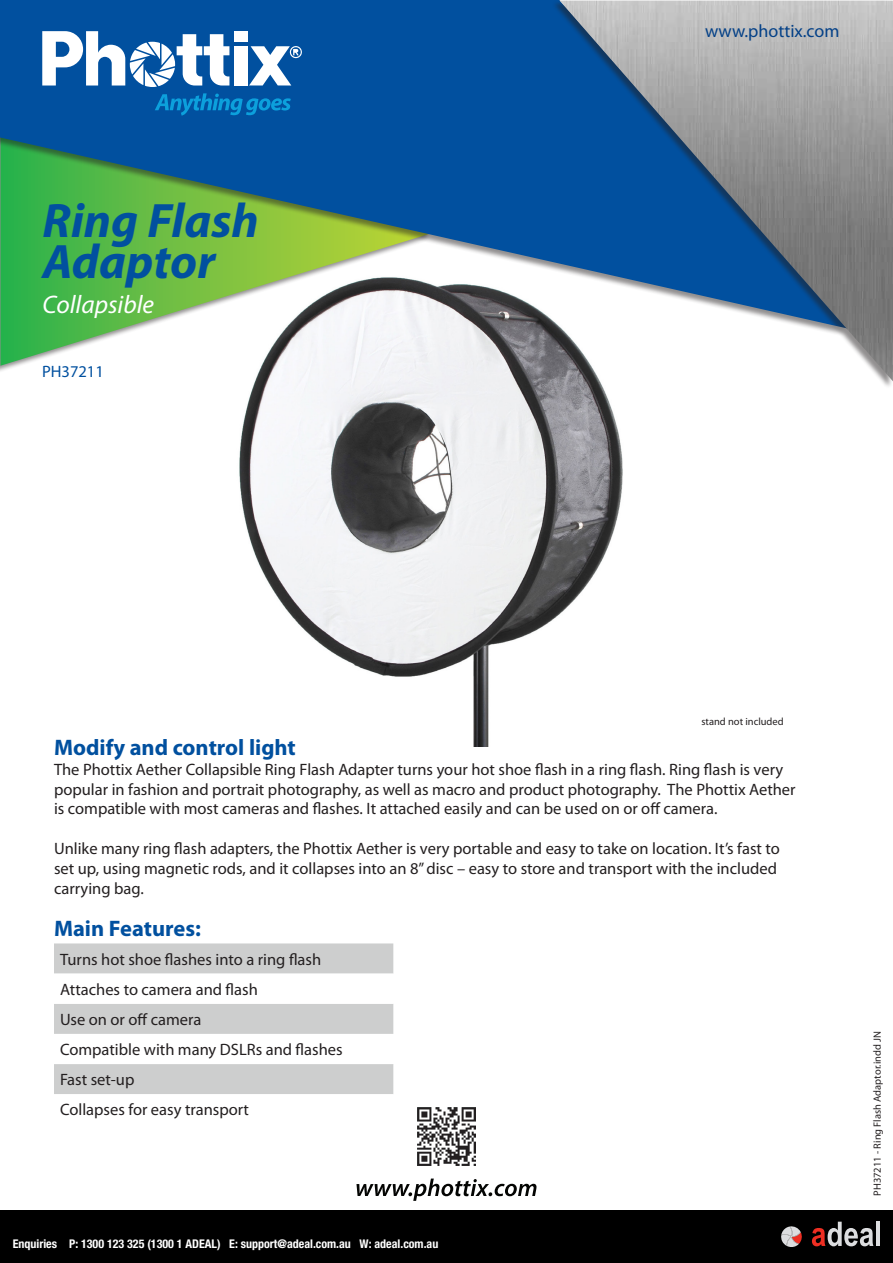
<style>
.page{position:relative;width:893px;height:1263px;background:#fff}
.page>*{position:absolute;margin:0;border:0;box-sizing:border-box;transform-origin:0 0}
.t1{font:italic 700 48.6px/41.2px "Myriad Pro";color:#01509f}
.t2{font:italic 25.5px "Myriad Pro";color:#fff}
.t3{font:700 22.5px "Myriad Pro";color:#01509f}
.t4{font:18px "Myriad Pro";color:#034087}
.t5{font:16.5px/19.8px "Myriad Pro";color:#231f20}
.t6{font:16.5px "Myriad Pro";color:#01509f}
.t7{font:700 condensed 12px "Helvetica Neue LT Std";color:#fff}
.t8{font:10.5px "Myriad Pro";color:#231f20}
</style>
<div class="page">
<div style="left:0;top:1210px;width:893px;height:53px;background:#000"></div>
<svg style="left:781px;top:1226px;width:21px;height:21px"></svg>
<svg style="left:812px;top:1222px;width:61px;height:24px"></svg>
<hr style="left:876px;top:1222px;width:4px;height:24px;background:#dcdddf">
<img style="left:239px;top:337px;width:384px;height:409px">
<svg style="left:356px;top:1178px;width:180px;height:23px"></svg>
<img style="left:418px;top:1107px;width:57px;height:58px">
<div style="left:54px;top:943px;width:339px;height:31px;background:#cdcece"></div>
<svg style="left:54px;top:1004px;width:339px;height:90px;fill:#cdcece"></svg>
<div style="left:0;top:107px;width:430px;height:267px;background:#231f20;opacity:.5"></div>
<svg style="left:0;top:337px;width:430px;height:29px"></svg>
<svg style="left:0;top:0;width:551px;height:328px;background:#3a808b"></svg>
<div style="left:551px;top:0;width:342px;height:390px;background:#231f20;opacity:.5"></div>
<img style="left:560px;top:1px;width:333px;height:380px">
<div style="left:234px;top:46px;width:14px;height:39px;background:#fff"></div>
<div style="left:234px;top:31px;width:14px;height:11px;background:#fff"></div>
<svg style="left:249px;top:46px;width:53px;height:40px"></svg>
<svg style="left:42px;top:31px;width:187px;height:56px"></svg>
<svg style="left:155px;top:93px;width:136px;height:23px;background:#046bb3"></svg>
<p class="t1" style="left:43px;top:199px;width:218px">Ring Flash<br>Adaptor</p>
<p class="t2" style="left:43px;top:288px;width:113px">Collapsible</p>
<p class="t6" style="left:42px;top:361px;width:63px">PH37211</p>
<p class="t4" style="left:705px;top:19px;width:136px">www.phottix.com</p>
<p class="t8" style="left:701px;top:715px;width:84px">stand not included</p>
<p class="t3" style="left:54px;top:733px;width:243px">Modify and control light</p>
<p class="t5" style="left:54px;top:759px;width:743px">The Phottix Aether Collapsible Ring Flash Adapter turns your hot shoe flash in a ring flash. Ring flash is very popular in fashion and portrait photography, as well as macro and product photography. The Phottix Aether is compatible with most cameras and flashes. It attached easily and can be used on or off camera.</p>
<p class="t5" style="left:54px;top:838px;width:727px">Unlike many ring flash adapters, the Phottix Aether is very portable and easy to take on location. It’s fast to set up, using magnetic rods, and it collapses into an 8” disc – easy to store and transport with the included carrying bag.</p>
<p class="t3" style="left:54px;top:913px;width:148px">Main Features:</p>
<p class="t5" style="left:60px;top:949px;width:263px">Turns hot shoe flashes into a ring flash</p>
<p class="t5" style="left:60px;top:979px;width:199px">Attaches to camera and flash</p>
<p class="t5" style="left:60px;top:1009px;width:143px">Use on or off camera</p>
<p class="t5" style="left:60px;top:1039px;width:284px">Compatible with many DSLRs and flashes</p>
<p class="t5" style="left:60px;top:1070px;width:76px">Fast set-up</p>
<p class="t5" style="left:60px;top:1100px;width:191px">Collapses for easy transport</p>
<p class="t7" style="left:13px;top:1236px;width:427px">Enquiries P: 1300 123 325 (1300 1 ADEAL) E: support@adeal.com.au W: adeal.com.au</p>
<p class="t8" style="left:871px;top:1196px;width:166px;rotate:-90deg">PH37211 - Ring Flash Adaptor.indd JN</p>
</div>
